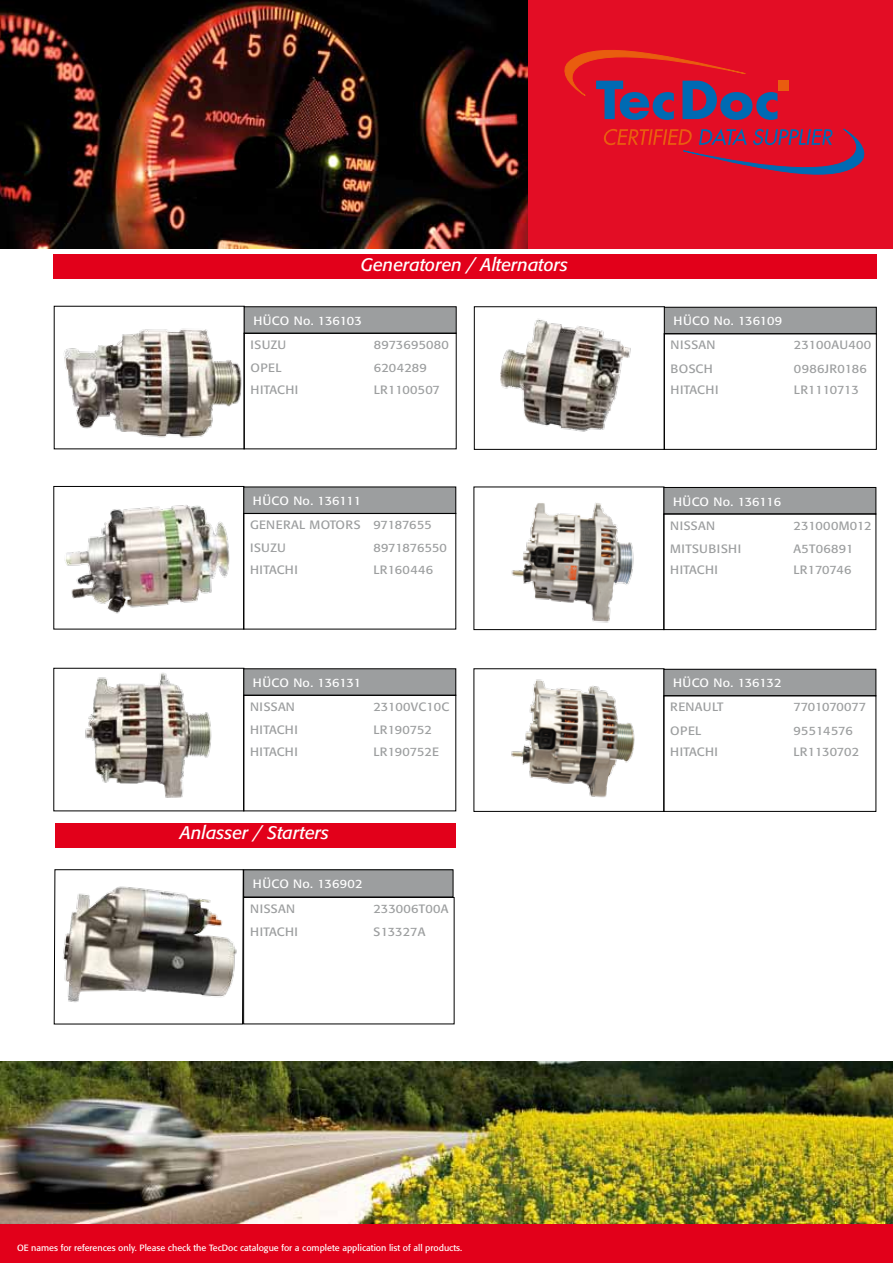
<style>
.page{position:relative;width:893px;height:1263px;background:#fff}
.page>*{position:absolute;margin:0;border:0;box-sizing:border-box;transform-origin:0 0}
.t1{font:italic 18px "Formata";color:#fff}
.t2{font:12px/23.2px "Formata";letter-spacing:.025em;color:#9c9e9f;scale:1.05 1}
.t3{font:12px "Formata";letter-spacing:.005em;color:#fff;scale:1.05 1}
.t4{font:12px "Formata";letter-spacing:.005em;color:#9c9e9f;scale:1.05 1}
.t5{font:12px "Formata";letter-spacing:-.015em;color:#9c9e9f;scale:1.05 1}
.t6{font:12px "Formata";letter-spacing:.025em;color:#fff;scale:1.05 1}
.t7{font:12px "Formata";letter-spacing:.045em;color:#9c9e9f;scale:1.05 1}
.t8{font:12px "Formata";letter-spacing:-.005em;color:#9c9e9f;scale:1.05 1}
.t9{font:9px "Formata";color:#fff}
</style>
<div class="page">
<div style="left:528px;top:0;width:365px;height:249px;background:#e30d25"></div>
<img style="left:0;top:0;width:528px;height:249px">
<div style="left:0;top:1223px;width:893px;height:40px;background:#e2001a"></div>
<img style="left:64px;top:328px;width:178px;height:110px">
<div style="left:244px;top:307px;width:212px;height:26px;background:#9c9e9f"></div>
<svg style="left:564px;top:50px;width:300px;height:125px"></svg>
<div style="left:54px;top:254px;width:823px;height:25px;background:#e2001a"></div>
<div style="left:244px;top:333px;width:212px;height:116px;border:1px solid #000"></div>
<img style="left:500px;top:319px;width:131px;height:113px">
<div style="left:474px;top:307px;width:191px;height:143px;border:1px solid #000"></div>
<div style="left:664px;top:307px;width:212px;height:27px;background:#9c9e9f"></div>
<div style="left:664px;top:307px;width:212px;height:27px;border:1px solid #000"></div>
<div style="left:664px;top:333px;width:212px;height:117px;border:1px solid #000"></div>
<img style="left:65px;top:505px;width:165px;height:109px">
<div style="left:54px;top:486px;width:190px;height:143px;border:1px solid #000"></div>
<div style="left:244px;top:487px;width:212px;height:26px;background:#9c9e9f"></div>
<div style="left:243px;top:513px;width:213px;height:116px;border:1px solid #000"></div>
<img style="left:511px;top:503px;width:123px;height:120px">
<div style="left:474px;top:487px;width:190px;height:143px;border:1px solid #000"></div>
<div style="left:664px;top:487px;width:212px;height:27px;background:#9c9e9f"></div>
<div style="left:664px;top:487px;width:212px;height:27px;border:1px solid #000"></div>
<div style="left:663px;top:514px;width:213px;height:116px;border:1px solid #000"></div>
<img style="left:85px;top:673px;width:127px;height:125px">
<div style="left:244px;top:669px;width:212px;height:26px;background:#9c9e9f"></div>
<div style="left:243px;top:695px;width:213px;height:116px;border:1px solid #000"></div>
<img style="left:511px;top:679px;width:124px;height:119px">
<div style="left:664px;top:669px;width:212px;height:27px;background:#9c9e9f"></div>
<div style="left:664px;top:669px;width:212px;height:27px;border:1px solid #000"></div>
<div style="left:663px;top:695px;width:213px;height:116px;border:1px solid #000"></div>
<img style="left:0;top:1061px;width:893px;height:162px">
<div style="left:243px;top:897px;width:211px;height:127px;border:1px solid #000"></div>
<div style="left:244px;top:870px;width:209px;height:27px;background:#9c9e9f"></div>
<svg style="left:54px;top:869px;width:190px;height:155px"></svg>
<div style="left:55px;top:823px;width:400px;height:24px;background:#e2001a"></div>
<h1 class="t1" style="left:361px;top:254px;width:209px">Generatoren / Alternators</h1>
<p class="t3" style="left:253px;top:313px;width:105px">HÜCO No. 136103</p>
<p class="t2" style="left:251px;top:333px;width:36px">ISUZU</p>
<p class="t2" style="left:374px;top:333px;width:73px">8973695080</p>
<p class="t2" style="left:251px;top:356px;width:31px">OPEL</p>
<p class="t2" style="left:374px;top:356px;width:52px">6204289</p>
<p class="t2" style="left:251px;top:378px;width:47px">HITACHI</p>
<p class="t2" style="left:374px;top:378px;width:64px">LR1100507</p>
<p class="t3" style="left:253px;top:493px;width:104px">HÜCO No. 136111</p>
<p class="t2" style="left:250px;top:513px;width:175px">GENERAL MOTORS 97187655<br>ISUZU</p>
<p class="t5" style="left:373px;top:541px;width:72px">8971876550</p>
<p class="t2" style="left:250px;top:558px;width:47px">HITACHI</p>
<p class="t2" style="left:373px;top:558px;width:58px">LR160446</p>
<p class="t3" style="left:253px;top:675px;width:105px">HÜCO No. 136131</p>
<p class="t2" style="left:250px;top:695px;width:44px">NISSAN</p>
<p class="t4" style="left:373px;top:699px;width:74px">23100VC10C</p>
<p class="t2" style="left:250px;top:718px;width:47px">HITACHI</p>
<p class="t4" style="left:373px;top:723px;width:57px">LR190752</p>
<p class="t2" style="left:250px;top:740px;width:47px">HITACHI</p>
<p class="t2" style="left:373px;top:740px;width:64px">LR190752E</p>
<h1 class="t1" style="left:180px;top:822px;width:150px">Anlasser / Starters</h1>
<p class="t6" style="left:253px;top:877px;width:106px">HÜCO No. 136902</p>
<p class="t2" style="left:250px;top:897px;width:44px">NISSAN</p>
<p class="t2" style="left:373px;top:897px;width:73px">233006T00A</p>
<p class="t2" style="left:250px;top:920px;width:47px">HITACHI</p>
<p class="t4" style="left:373px;top:925px;width:51px">S13327A</p>
<p class="t3" style="left:673px;top:314px;width:105px">HÜCO No. 136109</p>
<p class="t2" style="left:671px;top:333px;width:44px">NISSAN</p>
<p class="t2" style="left:794px;top:333px;width:75px">23100AU400</p>
<p class="t2" style="left:671px;top:357px;width:42px">BOSCH</p>
<p class="t2" style="left:794px;top:357px;width:71px">0986JR0186</p>
<p class="t2" style="left:671px;top:378px;width:47px">HITACHI</p>
<p class="t5" style="left:794px;top:383px;width:63px">LR1110713</p>
<p class="t3" style="left:673px;top:494px;width:104px">HÜCO No. 136116</p>
<p class="t2" style="left:670px;top:514px;width:44px">NISSAN</p>
<p class="t4" style="left:793px;top:518px;width:76px">231000M012</p>
<p class="t7" style="left:670px;top:541px;width:69px">MITSUBISHI</p>
<p class="t2" style="left:793px;top:537px;width:59px">A5T06891</p>
<p class="t2" style="left:670px;top:558px;width:47px">HITACHI</p>
<p class="t5" style="left:793px;top:563px;width:57px">LR170746</p>
<p class="t3" style="left:673px;top:676px;width:105px">HÜCO No. 136132</p>
<p class="t2" style="left:670px;top:695px;width:52px">RENAULT</p>
<p class="t5" style="left:793px;top:700px;width:71px">7701070077</p>
<p class="t2" style="left:670px;top:719px;width:31px">OPEL</p>
<p class="t4" style="left:793px;top:723px;width:58px">95514576</p>
<p class="t2" style="left:670px;top:740px;width:47px">HITACHI</p>
<p class="t8" style="left:793px;top:745px;width:64px">LR1130702</p>
<p class="t9" style="left:17px;top:1242px;width:447px">OE names for references only. Please check the TecDoc catalogue for a complete application list of all products.</p>
</div>
